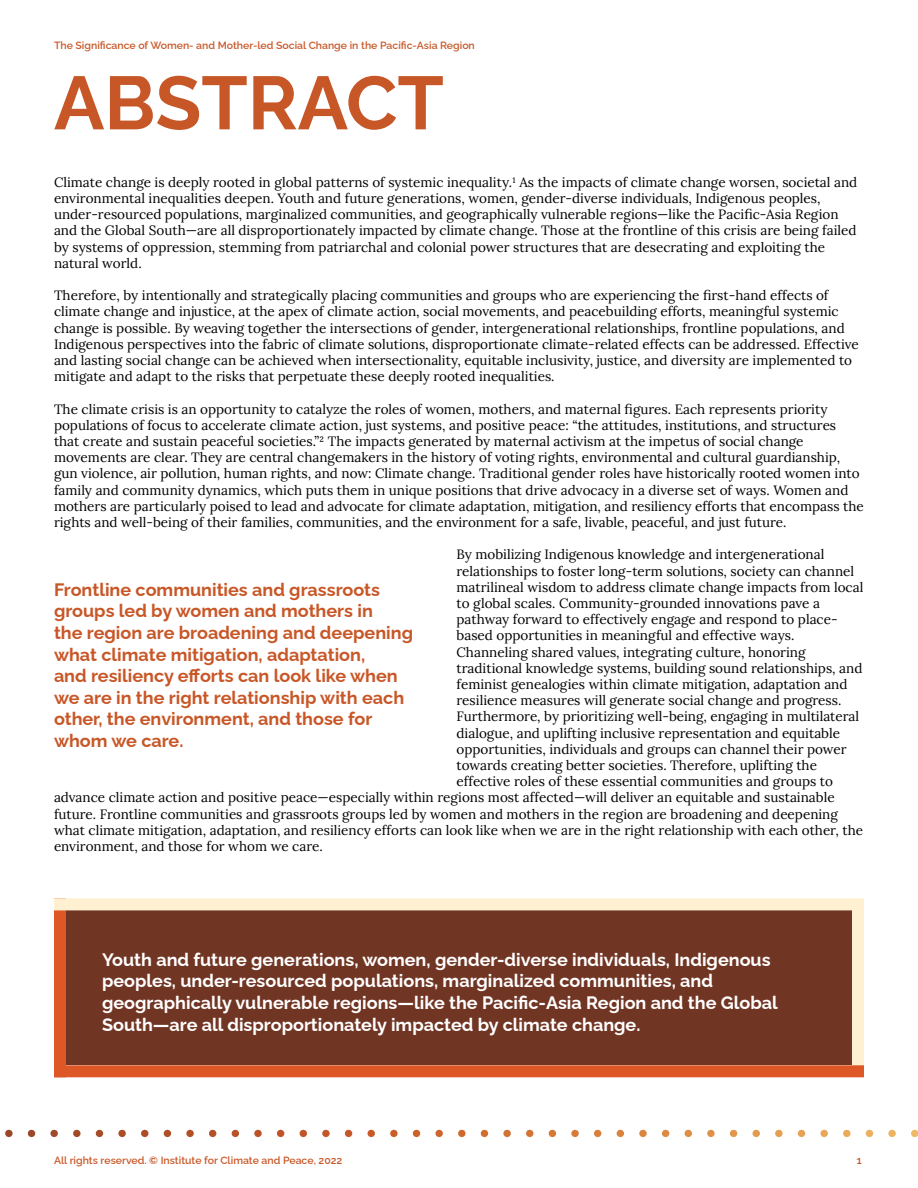
<style>
.page{position:relative;width:918px;height:1188px;background:#fff}
.page>*{position:absolute;margin:0;border:0;box-sizing:border-box;transform-origin:0 0}
.t1{font:100 75px "Raleway";color:#c85728}
.t2{font:100 18px/21.6px "Raleway";color:#fff}
.t3{font:100 18px/21.6px "Raleway";color:#c85727}
.t4{font:13.5px/16.2px "Lora";color:#000101}
.t5{font:100 10.5px "Raleway";color:#c95828}
</style>
<div class="page">
<svg style="left:5px;top:1130px;width:913px;height:7px"></svg>
<div style="left:58px;top:904px;width:806px;height:161px;background:#713524"></div>
<div style="left:54px;top:898px;width:12px;height:179px;background:#dd5826"></div>
<div style="left:54px;top:898px;width:805px;height:12px;background:#fff0d2"></div>
<div style="left:852px;top:898px;width:12px;height:179px;background:#fff0d2"></div>
<div style="left:54px;top:1065px;width:810px;height:12px;background:#dd5826"></div>
<p class="t5" style="left:54px;top:37px;width:422px">The Significance of Women- and Mother-led Social Change in the Pacific-Asia Region</p>
<h1 class="t1" style="left:54px;top:43px;width:391px">ABSTRACT</h1>
<p class="t4" style="left:54px;top:173px;width:805px">Climate change is deeply rooted in global patterns of systemic inequality.¹ As the impacts of climate change worsen, societal and environmental inequalities deepen. Youth and future generations, women, gender-diverse individuals, Indigenous peoples, under-resourced populations, marginalized communities, and geographically vulnerable regions—like the Pacific-Asia Region and the Global South—are all disproportionately impacted by climate change. Those at the frontline of this crisis are being failed by systems of oppression, stemming from patriarchal and colonial power structures that are desecrating and exploiting the natural world.</p>
<p class="t4" style="left:54px;top:286px;width:806px">Therefore, by intentionally and strategically placing communities and groups who are experiencing the first-hand effects of climate change and injustice, at the apex of climate action, social movements, and peacebuilding efforts, meaningful systemic change is possible. By weaving together the intersections of gender, intergenerational relationships, frontline populations, and Indigenous perspectives into the fabric of climate solutions, disproportionate climate-related effects can be addressed. Effective and lasting social change can be achieved when intersectionality, equitable inclusivity, justice, and diversity are implemented to mitigate and adapt to the risks that perpetuate these deeply rooted inequalities.</p>
<p class="t4" style="left:54px;top:400px;width:811px">The climate crisis is an opportunity to catalyze the roles of women, mothers, and maternal figures. Each represents priority populations of focus to accelerate climate action, just systems, and positive peace: “the attitudes, institutions, and structures that create and sustain peaceful societies.”² The impacts generated by maternal activism at the impetus of social change movements are clear. They are central changemakers in the history of voting rights, environmental and cultural guardianship, gun violence, air pollution, human rights, and now: Climate change. Traditional gender roles have historically rooted women into family and community dynamics, which puts them in unique positions that drive advocacy in a diverse set of ways. Women and mothers are particularly poised to lead and advocate for climate adaptation, mitigation, and resiliency efforts that encompass the rights and well-being of their families, communities, and the environment for a safe, livable, peaceful, and just future.</p>
<p class="t4" style="left:457px;top:546px;width:369px">By mobilizing Indigenous knowledge and intergenerational</p>
<p class="t4" style="left:457px;top:562px;width:399px">relationships to foster long-term solutions, society can channel</p>
<p class="t4" style="left:457px;top:578px;width:408px">matrilineal wisdom to address climate change impacts from local</p>
<p class="t4" style="left:457px;top:594px;width:365px">to global scales. Community-grounded innovations pave a</p>
<p class="t4" style="left:457px;top:610px;width:383px">pathway forward to effectively engage and respond to place-</p>
<p class="t4" style="left:457px;top:627px;width:339px">based opportunities in meaningful and effective ways.</p>
<p class="t4" style="left:457px;top:643px;width:351px">Channeling shared values, integrating culture, honoring</p>
<p class="t4" style="left:457px;top:659px;width:407px">traditional knowledge systems, building sound relationships, and</p>
<p class="t4" style="left:457px;top:675px;width:393px">feminist genealogies within climate mitigation, adaptation and</p>
<p class="t4" style="left:457px;top:691px;width:386px">resilience measures will generate social change and progress.</p>
<p class="t4" style="left:457px;top:708px;width:404px">Furthermore, by prioritizing well-being, engaging in multilateral</p>
<p class="t4" style="left:457px;top:724px;width:385px">dialogue, and uplifting inclusive representation and equitable</p>
<p class="t4" style="left:457px;top:740px;width:392px">opportunities, individuals and groups can channel their power</p>
<p class="t4" style="left:457px;top:756px;width:362px">towards creating better societies. Therefore, uplifting the</p>
<p class="t4" style="left:457px;top:772px;width:378px">effective roles of these essential communities and groups to</p>
<p class="t4" style="left:54px;top:789px;width:782px">advance climate action and positive peace—especially within regions most affected—will deliver an equitable and sustainable</p>
<p class="t4" style="left:54px;top:805px;width:785px">future. Frontline communities and grassroots groups led by women and mothers in the region are broadening and deepening</p>
<p class="t4" style="left:54px;top:821px;width:811px">what climate mitigation, adaptation, and resiliency efforts can look like when we are in the right relationship with each other, the</p>
<p class="t4" style="left:54px;top:837px;width:270px">environment, and those for whom we care.</p>
<p class="t3" style="left:54px;top:577px;width:361px">Frontline communities and grassroots groups led by women and mothers in<br>the region are broadening and deepening what climate mitigation, adaptation,<br>and resiliency efforts can look like when we are in the right relationship with each other, the environment, and those for whom we care.</p>
<p class="t2" style="left:102px;top:947px;width:677px">Youth and future generations, women, gender-diverse individuals, Indigenous peoples, under-resourced populations, marginalized communities, and geographically vulnerable regions—like the Pacific-Asia Region and the Global South—are all disproportionately impacted by climate change.</p>
<p class="t5" style="left:54px;top:1152px;width:290px">All rights reserved. © Institute for Climate and Peace, 2022</p>
<p class="t5" style="left:857px;top:1152px;width:6px">1</p>
</div>
